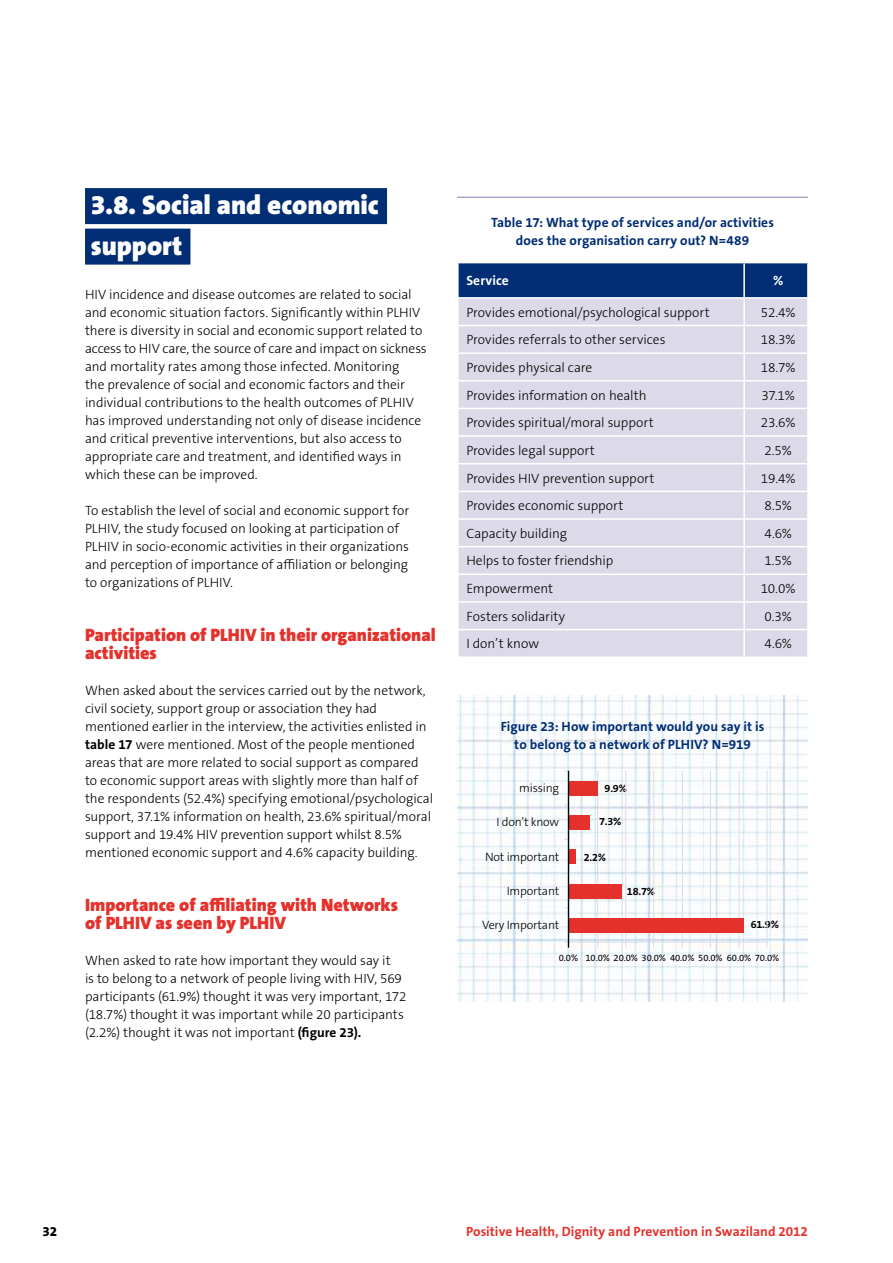
<style>
.page{position:relative;width:893px;height:1263px;background:#fff}
.page>*{position:absolute;margin:0;border:0;box-sizing:border-box;transform-origin:0 0}
.t1{font:900 27px/40.5px "The Sans B W9";color:#fff}
.t2{font:900 18px/18px "The Sans B W9";color:#e4312b}
.t3{font:300 13.5px/18px "The Sans B W3";color:#000}
.t4{font:700 13.5px/18px "The Sans B W7";letter-spacing:.005em;color:#002d74;text-align:center}
.t5{font:700 13.5px "The Sans B W7";color:#e4312b}
.t6{font:700 13.5px "The Sans B W7";letter-spacing:.01em;color:#fff}
.t7{font:800 13.5px "The Sans B W8";color:#000}
.t8{font:300 12.15px "The Sans B W3";letter-spacing:-.015em;color:#000}
.t9{font:700 10.8px "The Sans B W7";color:#000}
.t10{font:9.45px "The Sans B W5 Plain";letter-spacing:-.015em;color:#000}
.s1{color:#002d74}
.s2{font-family:"The Sans B W7";font-weight:700}
</style>
<div class="page">
<div style="left:85px;top:188px;width:302px;height:36px;background:#002d74"></div>
<div style="left:85px;top:229px;width:105px;height:36px;background:#002d74"></div>
<hr style="left:457px;top:197px;width:351px;height:1px;background:#8281af">
<div style="left:459px;top:263px;width:348px;height:34px;background:#002d74"></div>
<div style="left:459px;top:299px;width:348px;height:357px;background:#dcdae8"></div>
<hr style="left:743px;top:263px;width:2px;height:34px;background:#fff">
<hr style="left:743px;top:299px;width:2px;height:26px;background:#fff">
<hr style="left:457px;top:325px;width:287px;height:1px;background:#fff">
<hr style="left:744px;top:325px;width:65px;height:1px;background:#fff">
<hr style="left:743px;top:326px;width:2px;height:26px;background:#fff">
<hr style="left:457px;top:352px;width:287px;height:2px;background:#fff">
<hr style="left:744px;top:352px;width:65px;height:2px;background:#fff">
<hr style="left:743px;top:354px;width:2px;height:26px;background:#fff">
<hr style="left:457px;top:380px;width:287px;height:2px;background:#fff">
<hr style="left:744px;top:380px;width:65px;height:2px;background:#fff">
<hr style="left:743px;top:382px;width:2px;height:26px;background:#fff">
<hr style="left:457px;top:408px;width:287px;height:1px;background:#fff">
<hr style="left:744px;top:408px;width:65px;height:1px;background:#fff">
<hr style="left:743px;top:409px;width:2px;height:26px;background:#fff">
<hr style="left:457px;top:435px;width:287px;height:2px;background:#fff">
<hr style="left:744px;top:435px;width:65px;height:2px;background:#fff">
<hr style="left:743px;top:437px;width:2px;height:26px;background:#fff">
<hr style="left:457px;top:463px;width:287px;height:1px;background:#fff">
<hr style="left:744px;top:463px;width:65px;height:1px;background:#fff">
<hr style="left:743px;top:464px;width:2px;height:27px;background:#fff">
<hr style="left:457px;top:491px;width:287px;height:1px;background:#fff">
<hr style="left:744px;top:491px;width:65px;height:1px;background:#fff">
<hr style="left:743px;top:492px;width:2px;height:26px;background:#fff">
<hr style="left:457px;top:518px;width:287px;height:2px;background:#fff">
<hr style="left:744px;top:518px;width:65px;height:2px;background:#fff">
<hr style="left:743px;top:520px;width:2px;height:26px;background:#fff">
<hr style="left:457px;top:546px;width:287px;height:1px;background:#fff">
<hr style="left:744px;top:546px;width:65px;height:1px;background:#fff">
<hr style="left:743px;top:547px;width:2px;height:26px;background:#fff">
<hr style="left:457px;top:573px;width:287px;height:2px;background:#fff">
<hr style="left:744px;top:573px;width:65px;height:2px;background:#fff">
<hr style="left:743px;top:575px;width:2px;height:26px;background:#fff">
<hr style="left:457px;top:601px;width:287px;height:2px;background:#fff">
<hr style="left:744px;top:601px;width:65px;height:2px;background:#fff">
<hr style="left:743px;top:603px;width:2px;height:26px;background:#fff">
<hr style="left:457px;top:629px;width:287px;height:1px;background:#fff">
<hr style="left:744px;top:629px;width:65px;height:1px;background:#fff">
<hr style="left:743px;top:630px;width:2px;height:26px;background:#fff">
<img style="left:457px;top:695px;width:351px;height:306px">
<hr style="left:597px;top:771px;width:1px;height:176px;background:#dcdae8">
<hr style="left:625px;top:771px;width:1px;height:176px;background:#dcdae8">
<hr style="left:653px;top:771px;width:1px;height:176px;background:#dcdae8">
<hr style="left:682px;top:771px;width:1px;height:176px;background:#dcdae8">
<hr style="left:710px;top:771px;width:1px;height:176px;background:#dcdae8">
<hr style="left:739px;top:771px;width:1px;height:176px;background:#dcdae8">
<hr style="left:767px;top:771px;width:1px;height:176px;background:#dcdae8">
<hr style="left:564px;top:942px;width:203px;height:1px;background:#dcdae8">
<div style="left:569px;top:918px;width:175px;height:14px;background:#e4312b"></div>
<div style="left:569px;top:884px;width:53px;height:14px;background:#e4312b"></div>
<div style="left:569px;top:850px;width:7px;height:14px;background:#e4312b"></div>
<div style="left:569px;top:815px;width:21px;height:14px;background:#e4312b"></div>
<div style="left:569px;top:781px;width:28px;height:14px;background:#e4312b"></div>
<hr style="left:568px;top:771px;width:1px;height:177px;background:#000">
<h1 class="t1" style="left:91px;top:185px;width:298px">3.8. Social and economic<span class="s1">. </span>support<span class="s1">.</span></h1>
<p class="t3" style="left:85px;top:286px;width:343px">HIV incidence and disease outcomes are related to social and economic situation factors. Significantly within PLHIV there is diversity in social and economic support related to access to HIV care, the source of care and impact on sickness and mortality rates among those infected. Monitoring<br>the prevalence of social and economic factors and their individual contributions to the health outcomes of PLHIV has improved understanding not only of disease incidence and critical preventive interventions, but also access to appropriate care and treatment, and identified ways in which these can be improved.</p>
<p class="t3" style="left:85px;top:502px;width:326px">To establish the level of social and economic support for PLHIV, the study focused on looking at participation of PLHIV in socio-economic activities in their organizations and perception of importance of affiliation or belonging to organizations of PLHIV.</p>
<h2 class="t2" style="left:85px;top:626px;width:352px">Participation of PLHIV in their organizational activities</h2>
<p class="t3" style="left:85px;top:682px;width:350px">When asked about the services carried out by the network, civil society, support group or association they had mentioned earlier in the interview, the activities enlisted in <span class="s2">table 17</span> were mentioned. Most of the people mentioned areas that are more related to social support as compared to economic support areas with slightly more than half of the respondents (52.4%) specifying emotional/psychological support, 37.1% information on health, 23.6% spiritual/moral support and 19.4% HIV prevention support whilst 8.5% mentioned economic support and 4.6% capacity building.</p>
<h2 class="t2" style="left:85px;top:896px;width:314px">Importance of affiliating with Networks of PLHIV as seen by PLHIV</h2>
<p class="t3" style="left:85px;top:952px;width:323px">When asked to rate how important they would say it<br>is to belong to a network of people living with HIV, 569 participants (61.9%) thought it was very important, 172 (18.7%) thought it was important while 20 participants (2.2%) thought it was not important <span class="s2">(figure 23).</span></p>
<p class="t4" style="left:491px;top:214px;width:284px">Table 17: What type of services and/or activities does the organisation carry out? N=489</p>
<p class="t6" style="left:466px;top:272px;width:44px">Service</p>
<p class="t6" style="left:773px;top:272px;width:12px">%</p>
<p class="t3" style="left:466px;top:303px;width:245px">Provides emotional/psychological support</p>
<p class="t3" style="left:761px;top:303px;width:36px">52.4%</p>
<p class="t3" style="left:466px;top:331px;width:201px">Provides referrals to other services</p>
<p class="t3" style="left:761px;top:331px;width:36px">18.3%</p>
<p class="t3" style="left:466px;top:358px;width:127px">Provides physical care</p>
<p class="t3" style="left:761px;top:358px;width:36px">18.7%</p>
<p class="t3" style="left:466px;top:386px;width:182px">Provides information on health</p>
<p class="t3" style="left:761px;top:386px;width:35px">37.1%</p>
<p class="t3" style="left:466px;top:414px;width:189px">Provides spiritual/moral support</p>
<p class="t3" style="left:761px;top:414px;width:36px">23.6%</p>
<p class="t3" style="left:466px;top:441px;width:130px">Provides legal support</p>
<p class="t3" style="left:764px;top:441px;width:29px">2.5%</p>
<p class="t3" style="left:466px;top:469px;width:190px">Provides HIV prevention support</p>
<p class="t3" style="left:761px;top:469px;width:36px">19.4%</p>
<p class="t3" style="left:466px;top:497px;width:159px">Provides economic support</p>
<p class="t3" style="left:764px;top:497px;width:29px">8.5%</p>
<p class="t3" style="left:466px;top:524px;width:102px">Capacity building</p>
<p class="t3" style="left:764px;top:524px;width:29px">4.6%</p>
<p class="t3" style="left:466px;top:552px;width:148px">Helps to foster friendship</p>
<p class="t3" style="left:764px;top:552px;width:29px">1.5%</p>
<p class="t3" style="left:466px;top:580px;width:88px">Empowerment</p>
<p class="t3" style="left:761px;top:580px;width:36px">10.0%</p>
<p class="t3" style="left:466px;top:607px;width:100px">Fosters solidarity</p>
<p class="t3" style="left:764px;top:607px;width:29px">0.3%</p>
<p class="t3" style="left:466px;top:635px;width:74px">I don’t know</p>
<p class="t3" style="left:764px;top:635px;width:29px">4.6%</p>
<p class="t4" style="left:501px;top:718px;width:265px">Figure 23: How important would you say it is to belong to a network of PLHIV? N=919</p>
<p class="t8" style="left:519px;top:780px;width:41px">missing</p>
<p class="t9" style="left:605px;top:781px;width:24px">9.9%</p>
<p class="t9" style="left:599px;top:815px;width:24px">7.3%</p>
<p class="t9" style="left:584px;top:851px;width:24px">2.2%</p>
<p class="t8" style="left:497px;top:814px;width:64px">I don’t know</p>
<p class="t8" style="left:485px;top:849px;width:76px">Not important</p>
<p class="t8" style="left:507px;top:883px;width:54px">Important</p>
<p class="t9" style="left:627px;top:884px;width:30px">18.7%</p>
<p class="t9" style="left:751px;top:918px;width:30px">61.9%</p>
<p class="t10" style="left:559px;top:951px;width:222px">0.0% 10.0% 20.0% 30.0% 40.0% 50.0% 60.0% 70.0%</p>
<p class="t8" style="left:482px;top:917px;width:78px">Very Important</p>
<p class="t7" style="left:43px;top:1222px;width:16px">32</p>
<p class="t5" style="left:466px;top:1222px;width:343px">Positive Health, Dignity and Prevention in Swaziland 2012</p>
</div>
